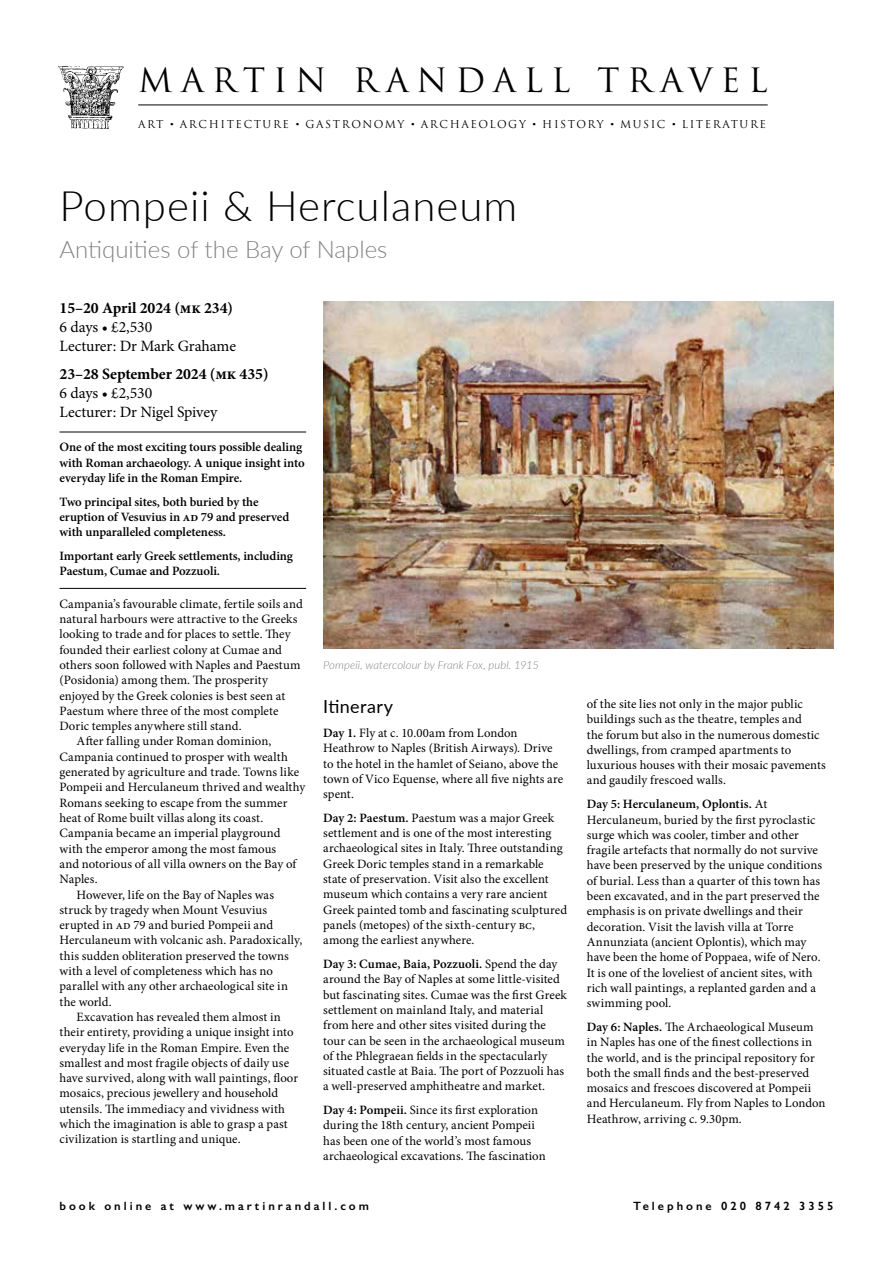
<style>
.page{position:relative;width:893px;height:1263px;background:#fff}
.page>*{position:absolute;margin:0;border:0;box-sizing:border-box;transform-origin:0 0}
.t1{font:300 42px "Lato";letter-spacing:.025em;color:#000}
.t2{font:32.7px "Trajan Pro";letter-spacing:.245em;color:#000}
.t3{font:300 24px "Lato";color:#808285}
.t4{font:18px "Lato";letter-spacing:.02em;color:#000}
.t5{font:15.75px/18.9px "Minion Pro";letter-spacing:-.005em;color:#000}
.t6{font:700 15.75px "Minion Pro";letter-spacing:-.005em;color:#000}
.t7{font:12.75px/15.3px "Minion Pro";letter-spacing:.005em;color:#000}
.t8{font:600 12.75px/15.3px "Minion Pro";letter-spacing:-.005em;color:#000}
.t9{font:600 12px "Gill Sans";letter-spacing:.25em;color:#000}
.t10{font:italic 300 11.25px "Lato";letter-spacing:.01em;color:#808285}
.t11{font:10.65px "Trajan Pro";letter-spacing:.15em;color:#000}
.s1{font-family:"Adobe Caslon Pro"}
.s2{font-weight:600}
.s3{font-style:italic}
</style>
<div class="page">
<img style="left:58px;top:66px;width:66px;height:63px">
<hr style="left:138px;top:105px;width:630px;height:1px;background:#000">
<hr style="left:60px;top:432px;width:246px;height:1px;background:#000">
<hr style="left:60px;top:588px;width:246px;height:1px;background:#000">
<img style="left:323px;top:302px;width:510px;height:346px">
<h2 class="t2" style="left:138px;top:59px;width:631px">MARTIN RANDALL TRAVEL</h2>
<p class="t11" style="left:138px;top:117px;width:629px">ART <span class="s1">•</span> ARCHITECTURE <span class="s1">•</span> GASTRONOMY <span class="s1">•</span> ARCHAEOLOGY <span class="s1">•</span> HISTORY <span class="s1">•</span> MUSIC <span class="s1">•</span> LITERATURE</p>
<h1 class="t1" style="left:60px;top:177px;width:459px">Pompeii &amp; Herculaneum</h1>
<h3 class="t3" style="left:60px;top:233px;width:329px">Antiquities of the Bay of Naples</h3>
<p class="t6" style="left:60px;top:297px;width:175px">15–20 April 2024 (mk 234)</p>
<p class="t5" style="left:60px;top:318px;width:178px">6 days • £2,530<br>Lecturer: Dr Mark Grahame</p>
<p class="t6" style="left:60px;top:363px;width:211px">23–28 September 2024 (mk 435)</p>
<p class="t5" style="left:60px;top:384px;width:159px">6 days • £2,530<br>Lecturer: Dr Nigel Spivey</p>
<p class="t8" style="left:60px;top:439px;width:247px">One of the most exciting tours possible dealing with Roman archaeology. A unique insight into everyday life in the Roman Empire.</p>
<p class="t8" style="left:60px;top:494px;width:231px">Two principal sites, both buried by the eruption of Vesuvius in ad 79 and preserved with unparalleled completeness.</p>
<p class="t8" style="left:60px;top:548px;width:235px">Important early Greek settlements, including<br>Paestum, Cumae and Pozzuoli.</p>
<p class="t7" style="left:60px;top:596px;width:245px">Campania’s favourable climate, fertile soils and</p>
<p class="t7" style="left:60px;top:611px;width:240px">natural harbours were attractive to the Greeks</p>
<p class="t7" style="left:60px;top:627px;width:233px">looking to trade and for places to settle. They</p>
<p class="t7" style="left:60px;top:642px;width:224px">founded their earliest colony at Cumae and</p>
<p class="t7" style="left:60px;top:657px;width:243px">others soon followed with Naples and Paestum</p>
<p class="t7" style="left:60px;top:673px;width:210px">(Posidonia) among them. The prosperity</p>
<p class="t7" style="left:60px;top:688px;width:227px">enjoyed by the Greek colonies is best seen at</p>
<p class="t7" style="left:60px;top:703px;width:220px">Paestum where three of the most complete</p>
<p class="t7" style="left:60px;top:718px;width:184px">Doric temples anywhere still stand.</p>
<p class="t7" style="left:77px;top:734px;width:196px">After falling under Roman dominion,</p>
<p class="t7" style="left:60px;top:749px;width:230px">Campania continued to prosper with wealth</p>
<p class="t7" style="left:60px;top:764px;width:241px">generated by agriculture and trade. Towns like</p>
<p class="t7" style="left:60px;top:780px;width:247px">Pompeii and Herculaneum thrived and wealthy</p>
<p class="t7" style="left:60px;top:795px;width:229px">Romans seeking to escape from the summer</p>
<p class="t7" style="left:60px;top:810px;width:205px">heat of Rome built villas along its coast.</p>
<p class="t7" style="left:60px;top:826px;width:223px">Campania became an imperial playground</p>
<p class="t7" style="left:60px;top:841px;width:218px">with the emperor among the most famous</p>
<p class="t7" style="left:60px;top:856px;width:238px">and notorious of all villa owners on the Bay of</p>
<p class="t7" style="left:60px;top:871px;width:40px">Naples.</p>
<p class="t7" style="left:77px;top:887px;width:199px">However, life on the Bay of Naples was</p>
<p class="t7" style="left:60px;top:902px;width:209px">struck by tragedy when Mount Vesuvius</p>
<p class="t7" style="left:60px;top:917px;width:215px">erupted in ad 79 and buried Pompeii and</p>
<p class="t7" style="left:60px;top:933px;width:244px">Herculaneum with volcanic ash. Paradoxically,</p>
<p class="t7" style="left:60px;top:948px;width:231px">this sudden obliteration preserved the towns</p>
<p class="t7" style="left:60px;top:963px;width:215px">with a level of completeness which has no</p>
<p class="t7" style="left:60px;top:979px;width:230px">parallel with any other archaeological site in</p>
<p class="t7" style="left:60px;top:994px;width:54px">the world.</p>
<p class="t7" style="left:77px;top:1009px;width:206px">Excavation has revealed them almost in</p>
<p class="t7" style="left:60px;top:1024px;width:235px">their entirety, providing a unique insight into</p>
<p class="t7" style="left:60px;top:1040px;width:231px">everyday life in the Roman Empire. Even the</p>
<p class="t7" style="left:60px;top:1055px;width:231px">smallest and most fragile objects of daily use</p>
<p class="t7" style="left:60px;top:1070px;width:240px">have survived, along with wall paintings, floor</p>
<p class="t7" style="left:60px;top:1086px;width:220px">mosaics, precious jewellery and household</p>
<p class="t7" style="left:60px;top:1101px;width:227px">utensils. The immediacy and vividness with</p>
<p class="t7" style="left:60px;top:1116px;width:230px">which the imagination is able to grasp a past</p>
<p class="t7" style="left:60px;top:1132px;width:183px">civilization is startling and unique.</p>
<p class="t10" style="left:323px;top:657px;width:217px">Pompeii, watercolour by Frank Fox, publ. 1915</p>
<h3 class="t4" style="left:323px;top:694px;width:72px">Itinerary</h3>
<p class="t7" style="left:323px;top:725px;width:242px"><span class="s2">Day 1.</span> Fly at c. 10.00am from London Heathrow to Naples (British Airways)<span class="s3">.</span> Drive to the hotel in the hamlet of Seiano, above the town of Vico Equense, where all five nights are spent.</p>
<p class="t7" style="left:323px;top:810px;width:245px"><span class="s2">Day 2: Paestum.</span> Paestum was a major Greek settlement and is one of the most interesting archaeological sites in Italy. Three outstanding Greek Doric temples stand in a remarkable state of preservation. Visit also the excellent museum which contains a very rare ancient Greek painted tomb and fascinating sculptured panels (metopes) of the sixth-century bc, among the earliest anywhere.</p>
<p class="t7" style="left:323px;top:956px;width:245px"><span class="s2">Day 3: Cumae, Baia, Pozzuoli.</span> Spend the day around the Bay of Naples at some little-visited but fascinating sites. Cumae was the first Greek settlement on mainland Italy, and material from here and other sites visited during the tour can be seen in the archaeological museum of the Phlegraean fields in the spectacularly situated castle at Baia. The port of Pozzuoli has a well-preserved amphitheatre and market.</p>
<p class="t7" style="left:323px;top:1102px;width:224px"><span class="s2">Day 4: Pompeii.</span> Since its first exploration during the 18th century, ancient Pompeii has been one of the world’s most famous archaeological excavations. The fascination</p>
<p class="t7" style="left:587px;top:696px;width:241px">of the site lies not only in the major public buildings such as the theatre, temples and<br>the forum but also in the numerous domestic dwellings, from cramped apartments to luxurious houses with their mosaic pavements and gaudily frescoed walls.</p>
<p class="t7" style="left:587px;top:796px;width:237px"><span class="s2">Day 5: Herculaneum, Oplontis.</span> At Herculaneum, buried by the first pyroclastic surge which was cooler, timber and other fragile artefacts that normally do not survive have been preserved by the unique conditions of burial. Less than a quarter of this town has been excavated, and in the part preserved the emphasis is on private dwellings and their decoration. Visit the lavish villa at Torre Annunziata (ancient Oplontis), which may have been the home of Poppaea, wife of Nero.<br>It is one of the loveliest of ancient sites, with rich wall paintings, a replanted garden and a swimming pool.</p>
<p class="t7" style="left:587px;top:1019px;width:240px"><span class="s2">Day 6: Naples.</span> The Archaeological Museum in Naples has one of the finest collections in the world, and is the principal repository for both the small finds and the best-preserved mosaics and frescoes discovered at Pompeii and Herculaneum. Fly from Naples to London Heathrow, arriving c. 9.30pm.</p>
<p class="t9" style="left:60px;top:1199px;width:311px">book online at www.martinrandall.com</p>
<p class="t9" style="left:633px;top:1199px;width:202px">Telephone 020 8742 3355</p>
</div>
